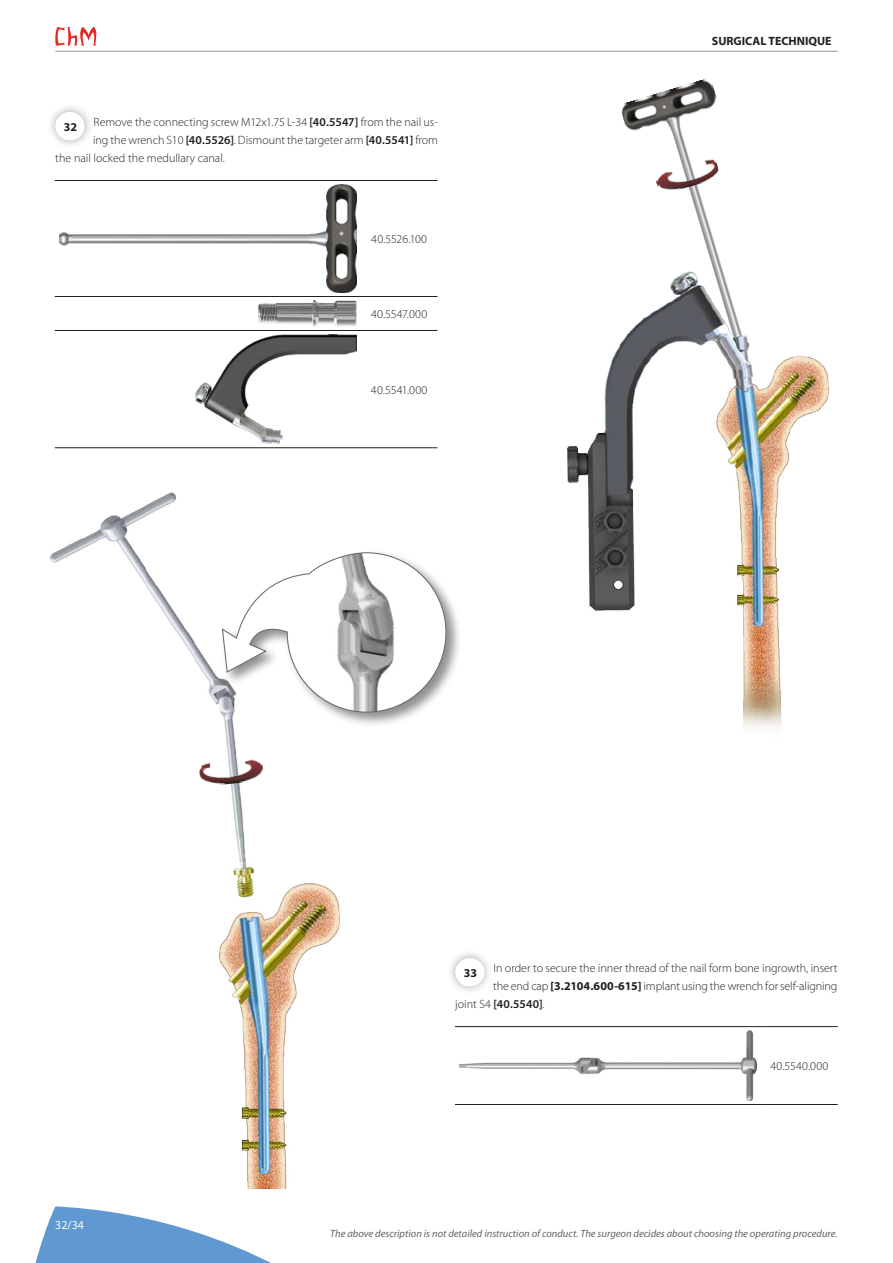
<style>
.page{position:relative;width:893px;height:1263px;background:#fff}
.page>*{position:absolute;margin:0;border:0;box-sizing:border-box;transform-origin:0 0}
.t1{font:300 12px "Myriad Pro";color:#231f20}
.t2{font:700 12px "Myriad Pro";color:#231f20}
.t3{font:600 12px "Myriad Pro";letter-spacing:.015em;color:#231f20}
.t4{font:300 12px "Myriad Pro";letter-spacing:.02em;color:#231f20}
.t5{font:12px "Myriad Pro";color:#fff}
.t6{font:italic 10.5px "Myriad Pro";color:#636366}
.s1{font-weight:600}
.s2{font-weight:700}
.s3{font-weight:300}
</style>
<div class="page">
<svg style="left:35px;top:1206px;width:236px;height:57px"></svg>
<img style="left:49px;top:493px;width:290px;height:695px">
<img style="left:199px;top:758px;width:65px;height:29px">
<div style="left:220px;top:549px;width:242px;height:179px;background:#231f20;opacity:.5"></div>
<svg style="left:221px;top:552px;width:226px;height:161px"></svg>
<img style="left:621px;top:79px;width:102px;height:192px">
<img style="left:654px;top:158px;width:67px;height:37px">
<img style="left:567px;top:271px;width:262px;height:458px">
<svg style="left:55px;top:27px;width:41px;height:19px"></svg>
<hr style="left:55px;top:51px;width:783px;height:1px;background:#939598">
<div style="left:47px;top:103px;width:47px;height:46px;background:#231f20;opacity:.4"></div>
<div style="left:55px;top:112px;width:30px;height:28px;background:#fff;border-radius:50%"></div>
<div style="left:447px;top:949px;width:47px;height:46px;background:#231f20;opacity:.4"></div>
<div style="left:455px;top:958px;width:29px;height:28px;background:#fff;border-radius:50%"></div>
<hr style="left:55px;top:180px;width:306px;height:1px;background:#231f20">
<hr style="left:361px;top:180px;width:76px;height:1px;background:#231f20">
<hr style="left:55px;top:296px;width:306px;height:1px;background:#231f20">
<hr style="left:361px;top:296px;width:76px;height:1px;background:#231f20">
<hr style="left:55px;top:330px;width:306px;height:1px;background:#231f20">
<hr style="left:361px;top:330px;width:76px;height:1px;background:#231f20">
<hr style="left:55px;top:447px;width:306px;height:1px;background:#231f20">
<hr style="left:361px;top:447px;width:76px;height:1px;background:#231f20">
<img style="left:59px;top:185px;width:298px;height:107px">
<img style="left:258px;top:301px;width:99px;height:25px">
<img style="left:195px;top:335px;width:162px;height:108px">
<hr style="left:455px;top:1026px;width:306px;height:1px;background:#231f20">
<hr style="left:761px;top:1026px;width:77px;height:1px;background:#231f20">
<hr style="left:455px;top:1104px;width:306px;height:1px;background:#231f20">
<hr style="left:761px;top:1104px;width:77px;height:1px;background:#231f20">
<img style="left:459px;top:1031px;width:298px;height:69px">
<p class="t1" style="left:94px;top:115px;width:346px">Remove the connecting screw M12x1.75 L-34 <span class="s1">[40.5547]</span> from the nail us-</p>
<p class="t1" style="left:93px;top:133px;width:346px">ing the wrench S10 <span class="s1">[40.5526]</span>. Dismount the targeter arm <span class="s1">[40.5541]</span> from</p>
<p class="t1" style="left:55px;top:151px;width:171px">the nail locked the medullary canal.</p>
<p class="t2" style="left:64px;top:119px;width:15px">32</p>
<p class="t1" style="left:371px;top:232px;width:57px">40.5526.100</p>
<p class="t1" style="left:371px;top:307px;width:58px">40.5547.000</p>
<p class="t1" style="left:371px;top:382px;width:58px">40.5541.000</p>
<p class="t2" style="left:712px;top:33px;width:121px">SURGICAL TECHNIQUE</p>
<p class="t1" style="left:493px;top:961px;width:345px">In order to secure the inner thread of the nail form bone ingrowth, insert</p>
<p class="t1" style="left:493px;top:979px;width:346px">the end cap <span class="s2">[3.2104.600-615]</span> implant using the wrench for self-aligning</p>
<p class="t3" style="left:455px;top:997px;width:91px"><span class="s3">joint S4</span> [40.5540]<span class="s3">.</span></p>
<p class="t2" style="left:464px;top:965px;width:15px">33</p>
<p class="t4" style="left:770px;top:1059px;width:59px">40.5540.000</p>
<p class="t5" style="left:55px;top:1217px;width:30px">32/34</p>
<p class="t6" style="left:330px;top:1227px;width:509px">The above description is not detailed instruction of conduct. The surgeon decides about choosing the operating procedure.</p>
</div>
